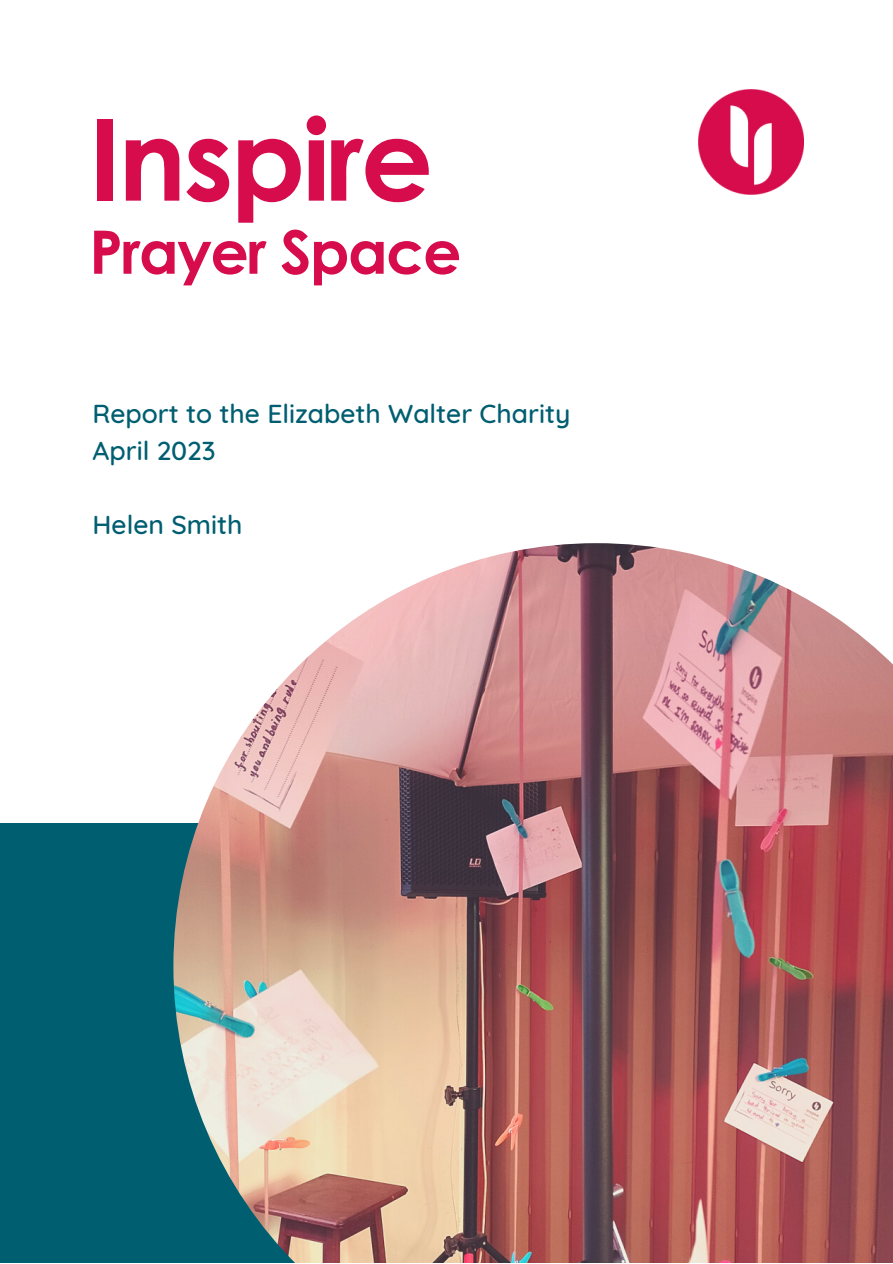
<style>
.page{position:relative;width:893px;height:1264px;background:#fff}
.page>*{position:absolute;margin:0;border:0;box-sizing:border-box;transform-origin:0 0}
.t1{font:700 113.55px "Century Gothic";letter-spacing:-.025em;color:#d60c4c}
.t2{font:700 60px "Century Gothic";letter-spacing:-.025em;color:#d60c4c}
.t3{font:500 26.4px "Quicksand";color:#005e71}
</style>
<div class="page">
<div style="left:0;top:823px;width:892px;height:439px;background:#005e71"></div>
<img style="left:173px;top:543px;width:719px;height:719px">
<img style="left:698px;top:89px;width:105px;height:106px">
<p class="t1" style="left:89px;top:86px;width:345px">Inspire</p>
<p class="t2" style="left:89px;top:213px;width:373px">Prayer Space</p>
<p class="t3" style="left:93px;top:396px;width:479px">Report to the Elizabeth Walter Charity</p>
<p class="t3" style="left:93px;top:433px;width:124px">April 2023</p>
<p class="t3" style="left:93px;top:508px;width:151px">Helen Smith</p>
</div>
